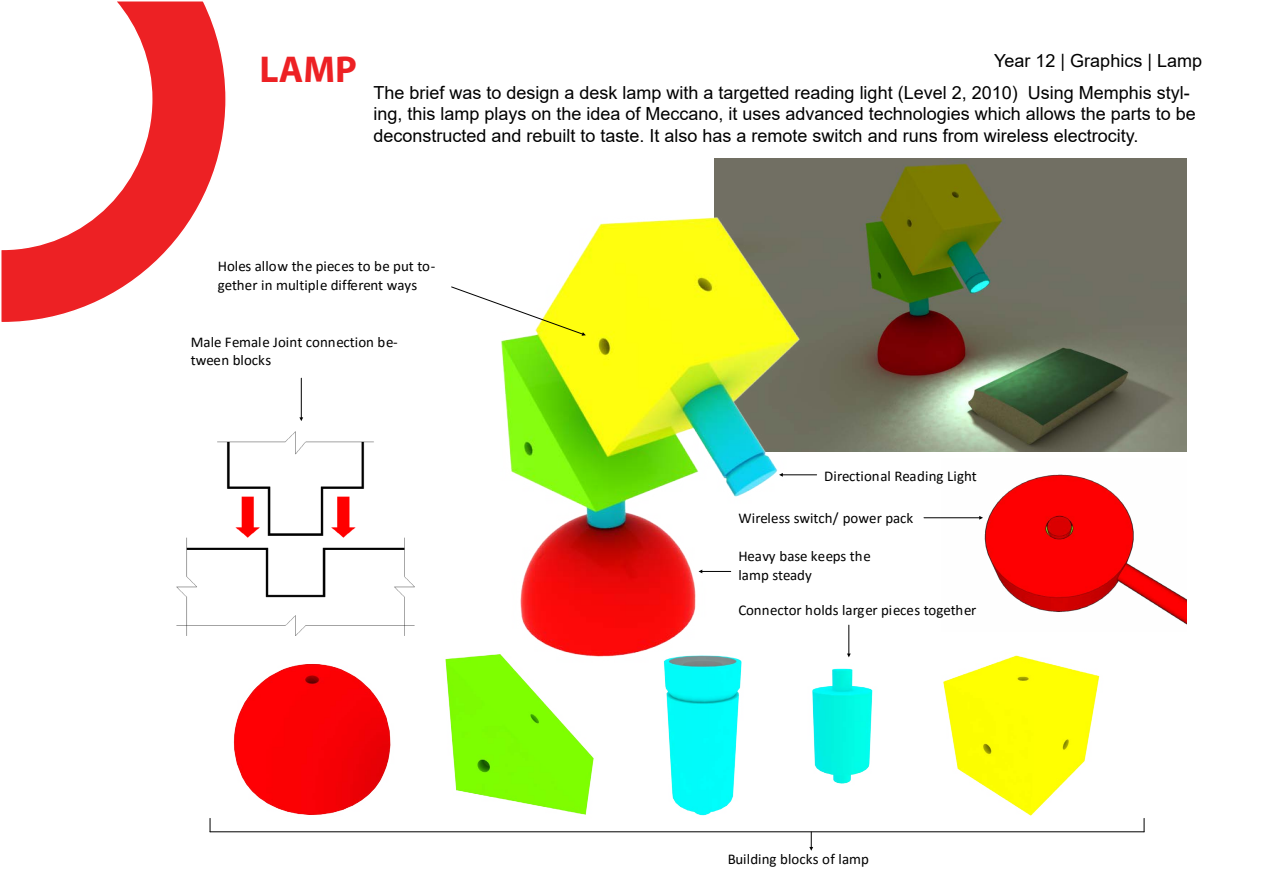
<style>
.page{position:relative;width:1263px;height:893px;background:#fff}
.page>*{position:absolute;margin:0;border:0;box-sizing:border-box;transform-origin:0 0}
.t1{font:700 37.5px "Myriad Pro";color:#ed2124}
.t2{font:18px/21.6px "Arial";color:#000}
.t3{font:14.85px/18.5px "Calibri";color:#000}
</style>
<div class="page">
<img style="left:812px;top:657px;width:61px;height:127px">
<img style="left:943px;top:655px;width:157px;height:161px">
<img style="left:664px;top:666px;width:78px;height:150px">
<img style="left:445px;top:656px;width:149px;height:159px">
<img style="left:233px;top:664px;width:158px;height:151px">
<img style="left:715px;top:158px;width:471px;height:294px">
<img style="left:478px;top:207px;width:350px;height:459px">
<hr style="left:782px;top:474px;width:35px;height:1px;background:#000">
<svg style="left:779px;top:473px;width:4px;height:4px"></svg>
<svg style="left:698px;top:570px;width:33px;height:3px"></svg>
<svg style="left:451px;top:286px;width:135px;height:50px"></svg>
<svg style="left:847px;top:625px;width:4px;height:32px"></svg>
<svg style="left:210px;top:818px;width:1px;height:13px"></svg>
<hr style="left:210px;top:831px;width:934px;height:1px;background:#000">
<svg style="left:1144px;top:818px;width:1px;height:14px"></svg>
<svg style="left:809px;top:832px;width:4px;height:19px"></svg>
<img style="left:176px;top:431px;width:239px;height:205px">
<hr style="left:301px;top:378px;width:1px;height:40px;background:#000">
<svg style="left:299px;top:417px;width:4px;height:4px"></svg>
<img style="left:941px;top:474px;width:245px;height:150px">
<hr style="left:924px;top:517px;width:56px;height:1px;background:#000">
<svg style="left:979px;top:516px;width:4px;height:4px"></svg>
<svg style="left:1px;top:1px;width:225px;height:321px"></svg>
<h1 class="t1" style="left:259px;top:45px;width:99px">LAMP</h1>
<p class="t2" style="left:994px;top:50px;width:209px">Year 12 | Graphics | Lamp</p>
<p class="t2" style="left:373px;top:81px;width:824px">The brief was to design a desk lamp with a targetted reading light (Level 2, 2010) Using Memphis styl&shy;ing, this lamp plays on the idea of Meccano, it uses advanced technologies which allows the parts to be deconstructed and rebuilt to taste. It also has a remote switch and runs from wireless electrocity.</p>
<p class="t3" style="left:218px;top:257px;width:219px">Holes allow the pieces to be put to&shy;gether in multiple different ways</p>
<p class="t3" style="left:191px;top:332px;width:208px">Male Female Joint connection be&shy;tween blocks</p>
<p class="t3" style="left:824px;top:466px;width:154px">Directional Reading Light</p>
<p class="t3" style="left:738px;top:509px;width:177px">Wireless switch/ power pack</p>
<p class="t3" style="left:738px;top:546px;width:134px">Heavy base keeps the lamp steady</p>
<p class="t3" style="left:738px;top:600px;width:240px">Connector holds larger pieces together</p>
<p class="t3" style="left:728px;top:850px;width:143px">Building blocks of lamp</p>
</div>
